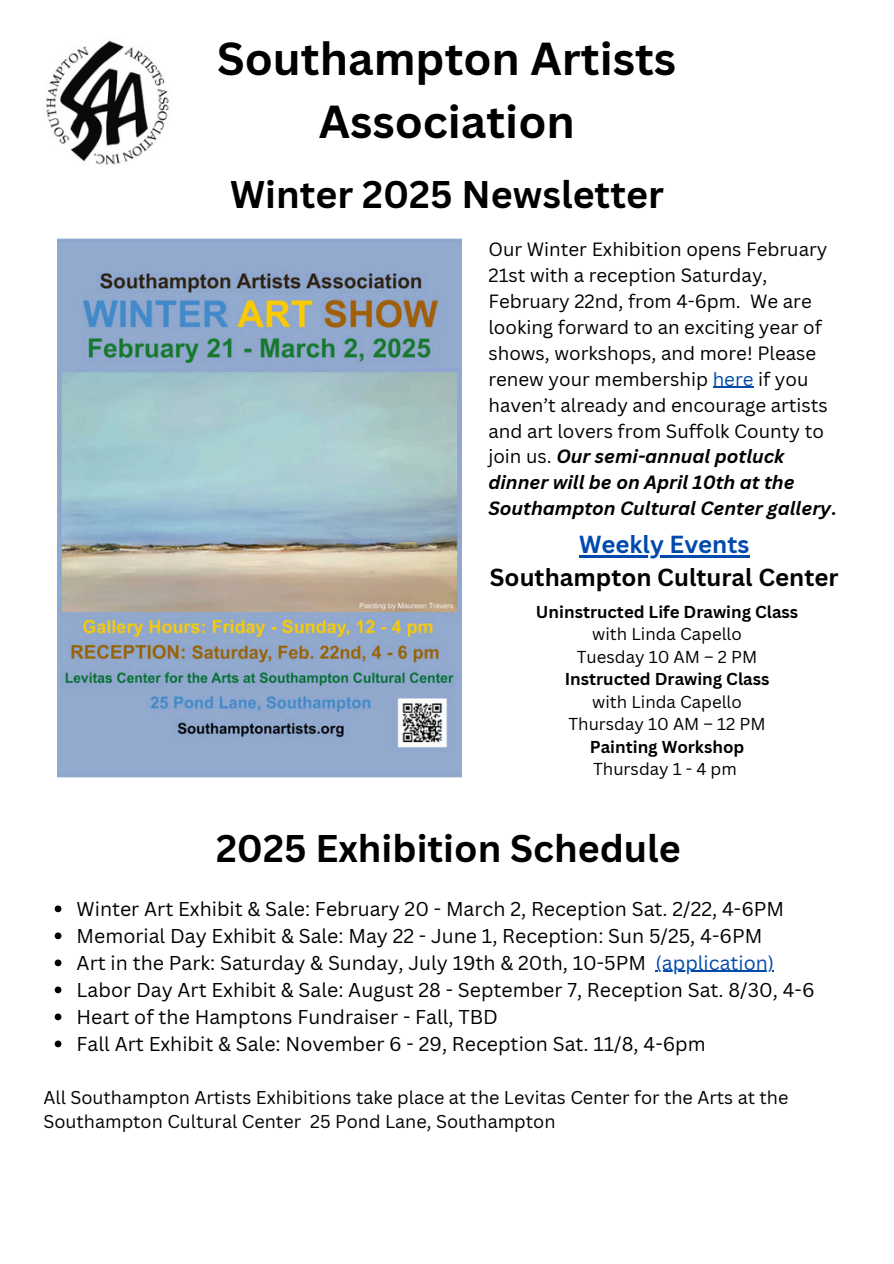
<style>
.page{position:relative;width:894px;height:1264px;background:#fff}
.page>*{position:absolute;margin:0;border:0;box-sizing:border-box;transform-origin:0 0}
.t1{font:700 45px/63px "Canva Sans";color:#000;text-align:center}
.t2{font:700 37.5px "Canva Sans";color:#000}
.t3{font:700 24px/32.7px "Canva Sans";color:#000;text-align:center}
.t4{font:19.5px/27px "Canva Sans";color:#000}
.t5{font:18.75px/25.8px "Canva Sans";color:#000}
.t6{font:18px/24.8px "Canva Sans";color:#000}
.t7{font:16.8px "Canva Sans";color:#000}
.t8{font:700 16.8px "Canva Sans";color:#000}
.s1{color:#004aad}
.s2{font-weight:700;font-style:italic}
.s3{font-weight:700}
</style>
<div class="page">
<img style="left:46px;top:40px;width:123px;height:125px">
<img style="left:58px;top:238px;width:404px;height:540px">
<hr style="left:712px;top:387px;width:41px;height:1px;background:#004aad">
<hr style="left:579px;top:555px;width:170px;height:2px;background:#004aad">
<svg style="left:55px;top:905px;width:6px;height:7px"></svg>
<svg style="left:55px;top:932px;width:6px;height:7px"></svg>
<svg style="left:55px;top:959px;width:6px;height:7px"></svg>
<hr style="left:655px;top:970px;width:119px;height:1px;background:#004aad">
<svg style="left:55px;top:986px;width:6px;height:7px"></svg>
<svg style="left:55px;top:1013px;width:6px;height:7px"></svg>
<svg style="left:55px;top:1040px;width:6px;height:7px"></svg>
<h2 class="t1" style="left:217px;top:26px;width:460px">Southampton Artists<br>Association</h2>
<p class="t2" style="left:230px;top:168px;width:435px">Winter 2025 Newsletter</p>
<h4 class="t5" style="left:488px;top:236px;width:349px">Our Winter Exhibition opens February 21st with a reception Saturday, February 22nd, from 4-6pm. We are looking forward to an exciting year of shows, workshops, and more! Please renew your membership <span class="s1">here</span> if you haven’t already and encourage artists and art lovers from Suffolk County to join us. <span class="s2">Our semi-annual potluck dinner will be on April 10th at the Southampton Cultural Center gallery</span><span class="s3">.</span></h4>
<p class="t3" style="left:490px;top:527px;width:350px"><span class="s1">Weekly Events<br></span>Southampton Cultural Center</p>
<p class="t8" style="left:535px;top:600px;width:264px">Uninstructed Life Drawing Class</p>
<p class="t7" style="left:592px;top:622px;width:151px">with Linda Capello</p>
<p class="t7" style="left:576px;top:645px;width:182px">Tuesday 10 AM – 2 PM</p>
<p class="t8" style="left:564px;top:667px;width:206px">Instructed Drawing Class</p>
<p class="t7" style="left:592px;top:690px;width:151px">with Linda Capello</p>
<p class="t7" style="left:568px;top:712px;width:199px">Thursday 10 AM – 12 PM</p>
<p class="t8" style="left:589px;top:735px;width:156px">Painting Workshop</p>
<h2 class="t7" style="left:593px;top:757px;width:145px">Thursday 1 - 4 pm</h2>
<h3 class="t2" style="left:216px;top:822px;width:466px">2025 Exhibition Schedule</h3>
<p class="t4" style="left:77px;top:894px;width:709px">Winter Art Exhibit &amp; Sale: February 20 - March 2, Reception Sat. 2/22, 4-6PM</p>
<p class="t4" style="left:77px;top:921px;width:687px">Memorial Day Exhibit &amp; Sale: May 22 - June 1, Reception: Sun 5/25, 4-6PM</p>
<p class="t4" style="left:77px;top:948px;width:570px">Art in the Park: Saturday &amp; Sunday, July 19th &amp; 20th, 10-5PM</p>
<p class="t4" style="left:77px;top:948px;width:739px;text-indent:579px"><span class="s1">(application)<br></span>Labor Day Art Exhibit &amp; Sale: August 28 - September 7, Reception Sat. 8/30, 4-6<br>Heart of the Hamptons Fundraiser - Fall, TBD</p>
<p class="t4" style="left:77px;top:1029px;width:630px">Fall Art Exhibit &amp; Sale: November 6 - 29, Reception Sat. 11/8, 4-6pm</p>
<p class="t6" style="left:43px;top:1084px;width:746px">All Southampton Artists Exhibitions take place at the Levitas Center for the Arts at the<br>Southampton Cultural Center 25 Pond Lane, Southampton</p>
</div>
